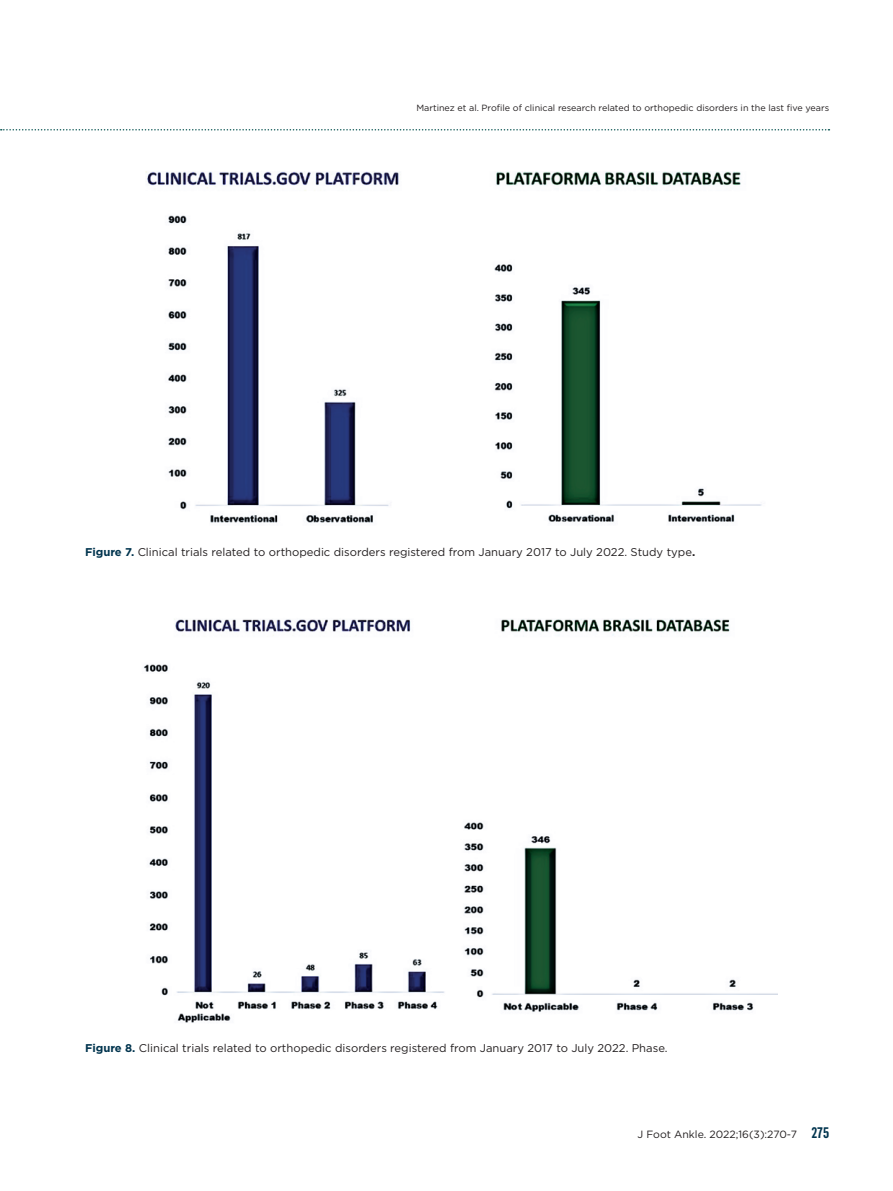
<style>
.page{position:relative;width:893px;height:1191px;background:#fff}
.page>*{position:absolute;margin:0;border:0;box-sizing:border-box;transform-origin:0 0}
.t1{font:11.25px "Gotham";color:#231f20}
.t2{font:10.5px "Gotham";color:#231f20}
.t3{font:9px "Gotham";color:#231f20}
.s1{font-weight:700;color:#01344e}
.s2{font-weight:700}
.s3{font-family:"Flama Cond";font-weight:600;font-size:15px;color:#01344e}
</style>
<div class="page">
<svg style="left:1px;top:129px;width:828px;height:1px"></svg>
<img style="left:145px;top:171px;width:617px;height:353px">
<img style="left:143px;top:619px;width:634px;height:404px">
<p class="t3" style="left:416px;top:102px;width:414px">Martinez et al. Profile of clinical research related to orthopedic disorders in the last five years</p>
<p class="t1" style="left:85px;top:544px;width:612px"><span class="s1">Figure 7.</span> Clinical trials related to orthopedic disorders registered from January 2017 to July 2022. Study type<span class="s2">.</span></p>
<p class="t1" style="left:85px;top:1041px;width:584px"><span class="s1">Figure 8.</span> Clinical trials related to orthopedic disorders registered from January 2017 to July 2022. Phase.</p>
<p class="t2" style="left:637px;top:1127px;width:193px">J Foot Ankle. 2022;16(3):270-7 <span class="s3">275</span></p>
</div>
